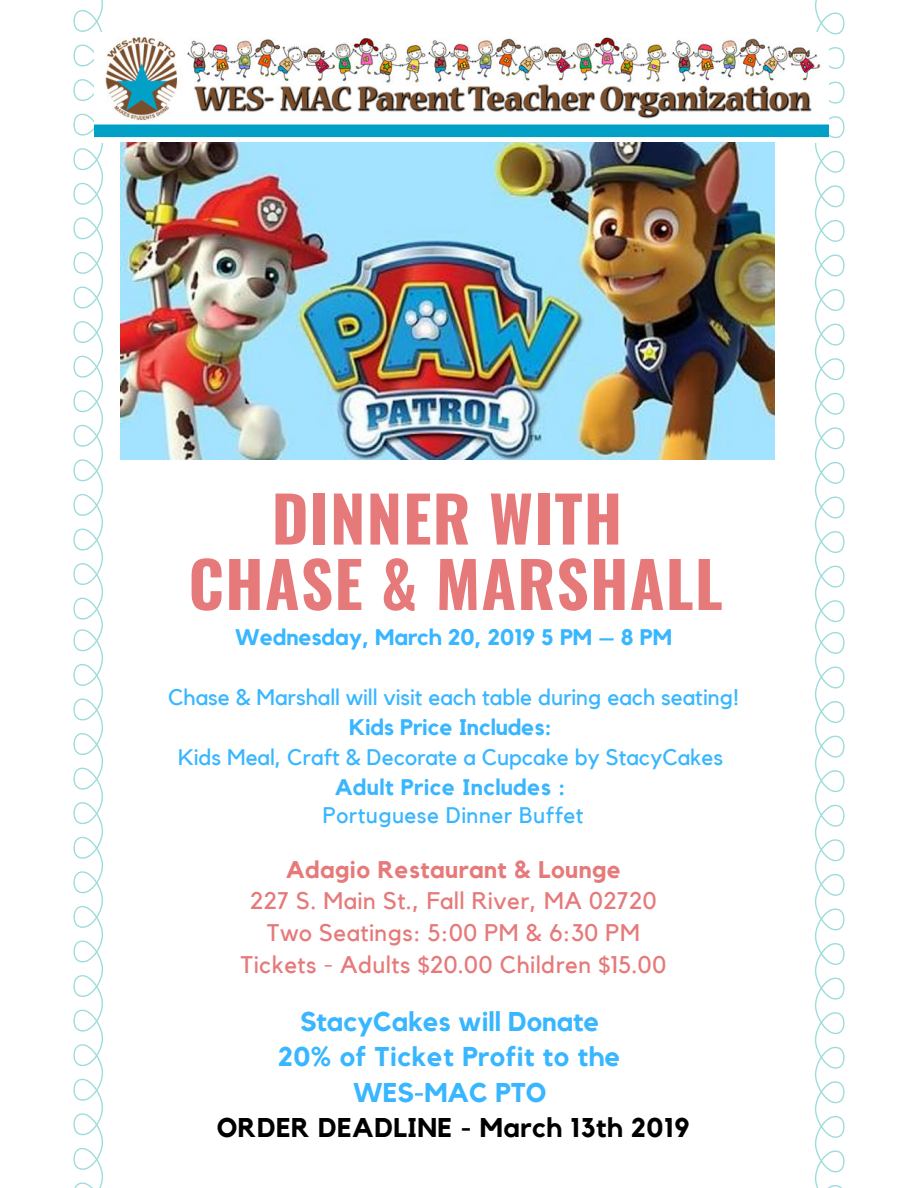
<style>
.page{position:relative;width:918px;height:1188px;background:#fff}
.page>*{position:absolute;margin:0;border:0;box-sizing:border-box;transform-origin:0 0}
.t1{font:700 63px/65.4px "Oswald";letter-spacing:.02em;color:#e67a7a;text-align:center}
.t2{font:700 27px/35.4px "Kollektif";color:#38b6ff;text-align:center}
.t3{font:700 27px "Kollektif";letter-spacing:.02em;color:#000}
.t4{font:24px/31.8px "Kollektif";letter-spacing:.02em;color:#e67a7a;text-align:center}
.t5{font:700 24px "Kollektif";letter-spacing:.02em;color:#e67a7a}
.t6{font:22.5px "Kollektif";color:#38b6ff}
.t7{font:700 22.5px "Kollektif";color:#38b6ff}
.t8{font:22.5px "Kollektif";letter-spacing:.02em;color:#38b6ff}
.t9{font:700 22.5px "Kollektif";letter-spacing:.02em;color:#38b6ff}
</style>
<div class="page">
<svg style="left:73px;top:0;width:30px;height:1188px"></svg>
<svg style="left:815px;top:0;width:30px;height:1188px"></svg>
<img style="left:94px;top:33px;width:735px;height:110px">
<img style="left:120px;top:143px;width:655px;height:317px">
<h1 class="t1" style="left:189px;top:483px;width:536px">DINNER WITH<br>CHASE &amp; MARSHALL</h1>
<p class="t7" style="left:235px;top:626px;width:438px">Wednesday, March 20, 2019 5 PM – 8 PM</p>
<p class="t6" style="left:168px;top:687px;width:572px">Chase &amp; Marshall will visit each table during each seating!</p>
<p class="t7" style="left:349px;top:717px;width:204px">Kids Price Includes:</p>
<p class="t6" style="left:178px;top:747px;width:546px">Kids Meal, Craft &amp; Decorate a Cupcake by StacyCakes</p>
<p class="t9" style="left:335px;top:777px;width:232px">Adult Price Includes :</p>
<p class="t8" style="left:323px;top:805px;width:262px">Portuguese Dinner Buffet</p>
<p class="t5" style="left:286px;top:858px;width:337px">Adagio Restaurant &amp; Lounge</p>
<p class="t4" style="left:241px;top:886px;width:427px">227 S. Main St., Fall River, MA 02720<br>Two Seatings: 5:00 PM &amp; 6:30 PM<br>Tickets - Adults $20.00 Children $15.00</p>
<p class="t2" style="left:278px;top:1005px;width:344px">StacyCakes will Donate<br>20% of Ticket Profit to the<br>WES-MAC PTO</p>
<p class="t3" style="left:217px;top:1115px;width:474px">ORDER DEADLINE - March 13th 2019</p>
</div>
